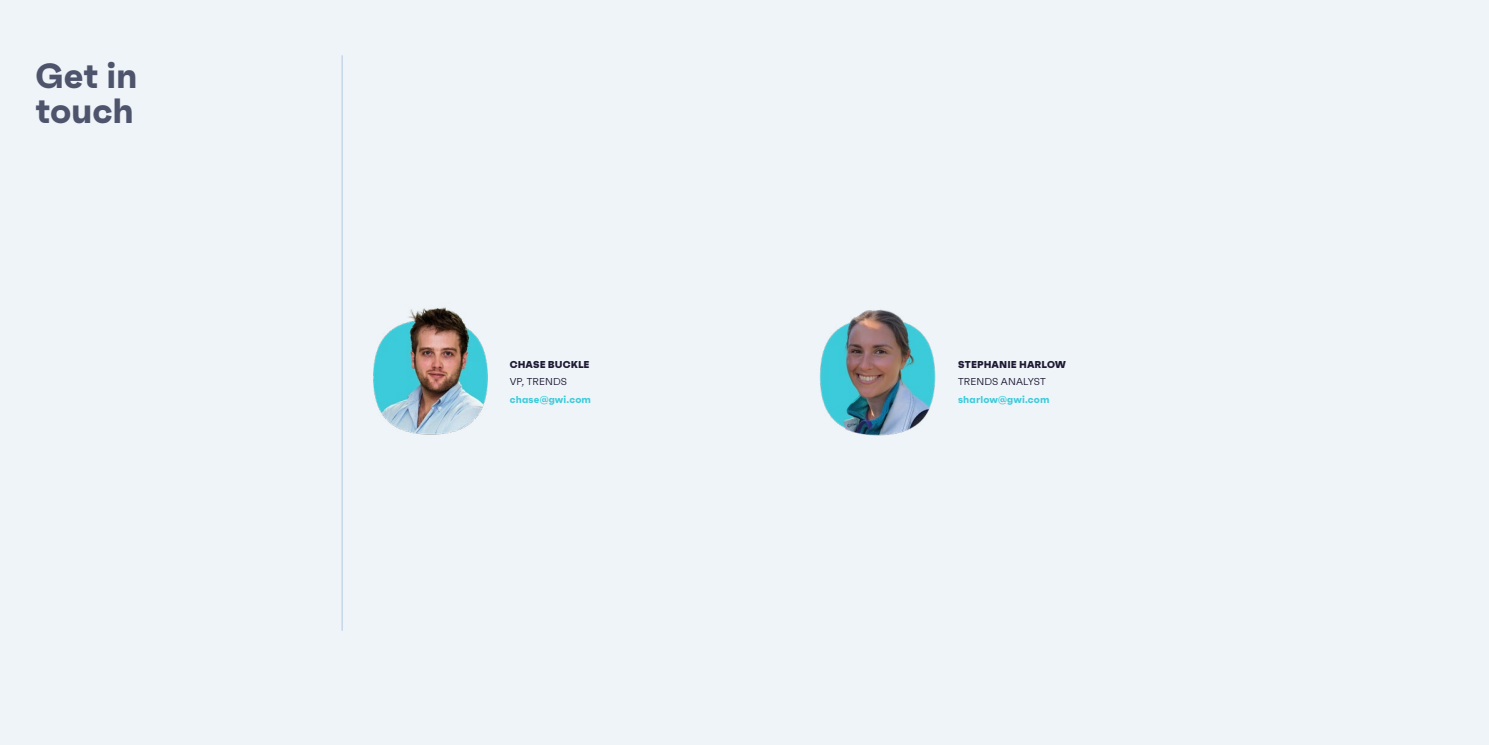
<style>
.page{position:relative;width:1489px;height:745px;background:#fff}
.page>*{position:absolute;margin:0;border:0;box-sizing:border-box;transform-origin:0 0}
.t1{font:700 35px/35px "Faktum";letter-spacing:-.01em;color:#4f546d}
.t2{font:700 10px "Faktum";letter-spacing:.015em;color:#3ccbda}
.t3{font:800 10px "Faktum";letter-spacing:.01em;color:#1e1a34}
.t4{font:10px "Faktum";letter-spacing:.015em;color:#1e1a34}
</style>
<div class="page">
<div style="left:0;top:0;width:1488px;height:744px;background:#eff4f9"></div>
<img style="left:373px;top:307px;width:115px;height:128px">
<hr style="left:342px;top:55px;width:1px;height:575px;background:#b1c7e0">
<img style="left:819px;top:309px;width:117px;height:127px">
<h1 class="t1" style="left:35px;top:57px;width:103px">Get in touch</h1>
<p class="t3" style="left:510px;top:357px;width:81px">CHASE BUCKLE</p>
<p class="t4" style="left:510px;top:376px;width:59px">VP, TRENDS</p>
<p class="t2" style="left:510px;top:393px;width:83px">chase@gwi.com</p>
<p class="t3" style="left:958px;top:357px;width:109px">STEPHANIE HARLOW</p>
<p class="t4" style="left:958px;top:376px;width:89px">TRENDS ANALYST</p>
<p class="t2" style="left:958px;top:393px;width:93px">sharlow@gwi.com</p>
</div>
